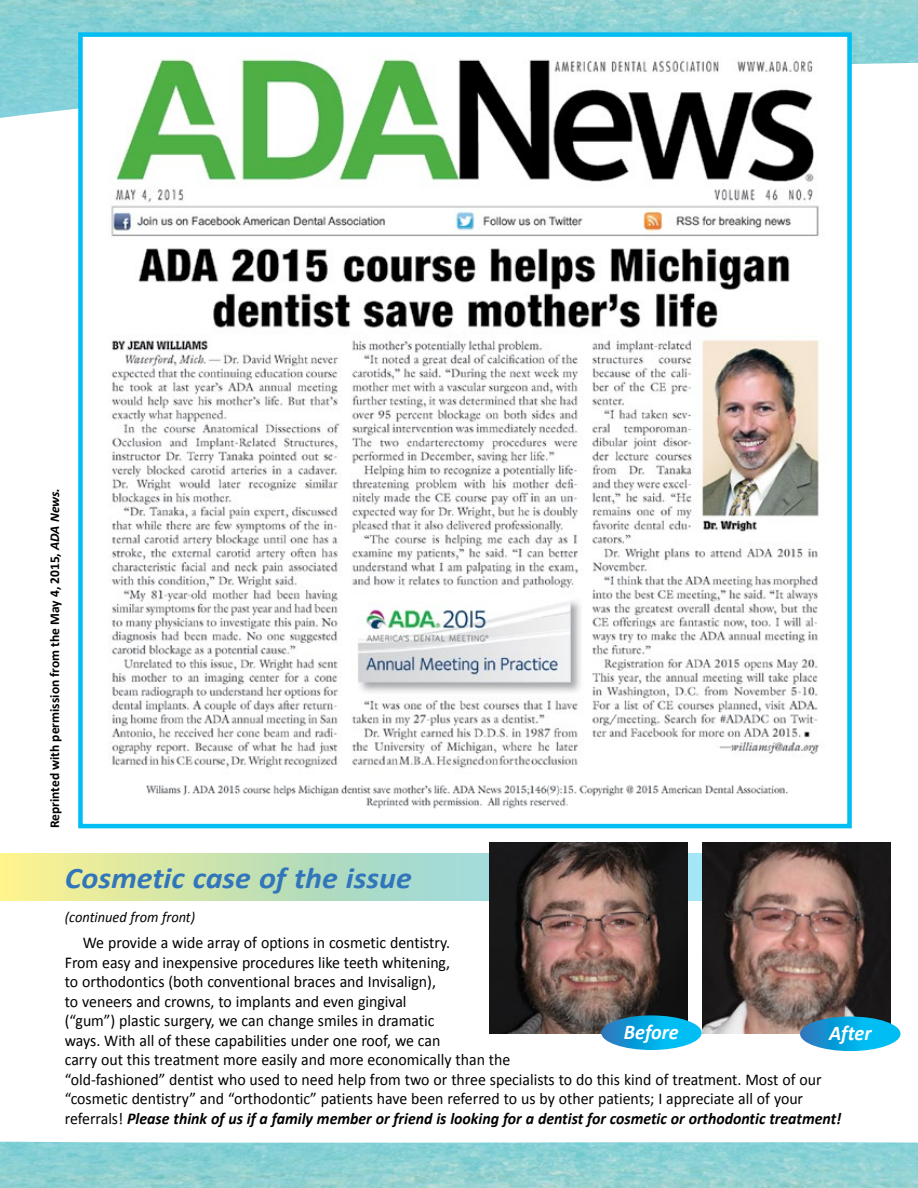
<style>
.page{position:relative;width:918px;height:1188px;background:#fff}
.page>*{position:absolute;margin:0;border:0;box-sizing:border-box;transform-origin:0 0}
.t1{font:italic 700 30px "Calibri";color:#3175bb;scale:1.07 1}
.t2{font:italic 700 21px "Calibri";color:#fff;scale:.96 1}
.t3{font:16.5px/19.5px "Calibri";color:#000;scale:.96 1}
.t4{font:italic 15px "Calibri";color:#000;scale:.96 1}
.t5{font:700 13.5px "Calibri";color:#000}
.s1{font-style:italic}
.s2{font-weight:700;font-style:italic}
</style>
<div class="page">
<svg style="left:0;top:853px;width:703px;height:48px;background:#c6e2b4"></svg>
<img style="left:0;top:0;width:918px;height:118px">
<img style="left:0;top:1142px;width:918px;height:46px">
<div style="left:78px;top:32px;width:774px;height:796px;background:#fff;border:5px solid #00bef3"></div>
<img style="left:109px;top:59px;width:710px;height:750px">
<img style="left:490px;top:842px;width:198px;height:192px">
<img style="left:703px;top:842px;width:187px;height:192px">
<svg style="left:601px;top:1015px;width:101px;height:35px;background:#31acd8"></svg>
<svg style="left:800px;top:1017px;width:101px;height:34px;background:#30adda"></svg>
<p class="t5" style="left:45px;top:828px;width:342px;rotate:-90deg">Reprinted with permission from the May 4, 2015, <span class="s1">ADA News.</span></p>
<h1 class="t1" style="left:65px;top:856px;width:326px">Cosmetic case of the issue</h1>
<p class="t4" style="left:65px;top:907px;width:137px">(continued from front)</p>
<p class="t3" style="left:65px;top:933px;width:810px;text-indent:18px">We provide a wide array of options in cosmetic dentistry.<br>From easy and inexpensive procedures like teeth whitening,<br>to orthodontics (both conventional braces and Invisalign),<br>to veneers and crowns, to implants and even gingival<br>(“gum”) plastic surgery, we can change smiles in dramatic<br>ways. With all of these capabilities under one roof, we can<br>carry out this treatment more easily and more economically than the<br>“old-fashioned” dentist who used to need help from two or three specialists to do this kind of treatment. Most of our “cosmetic dentistry” and “orthodontic” patients have been referred to us by other patients; I appreciate all of your referrals! <span class="s2">Please think of us if a family member or friend is looking for a dentist for cosmetic or orthodontic treatment!</span></p>
<p class="t2" style="left:624px;top:1017px;width:59px">Before</p>
<p class="t2" style="left:829px;top:1018px;width:46px">After</p>
</div>
